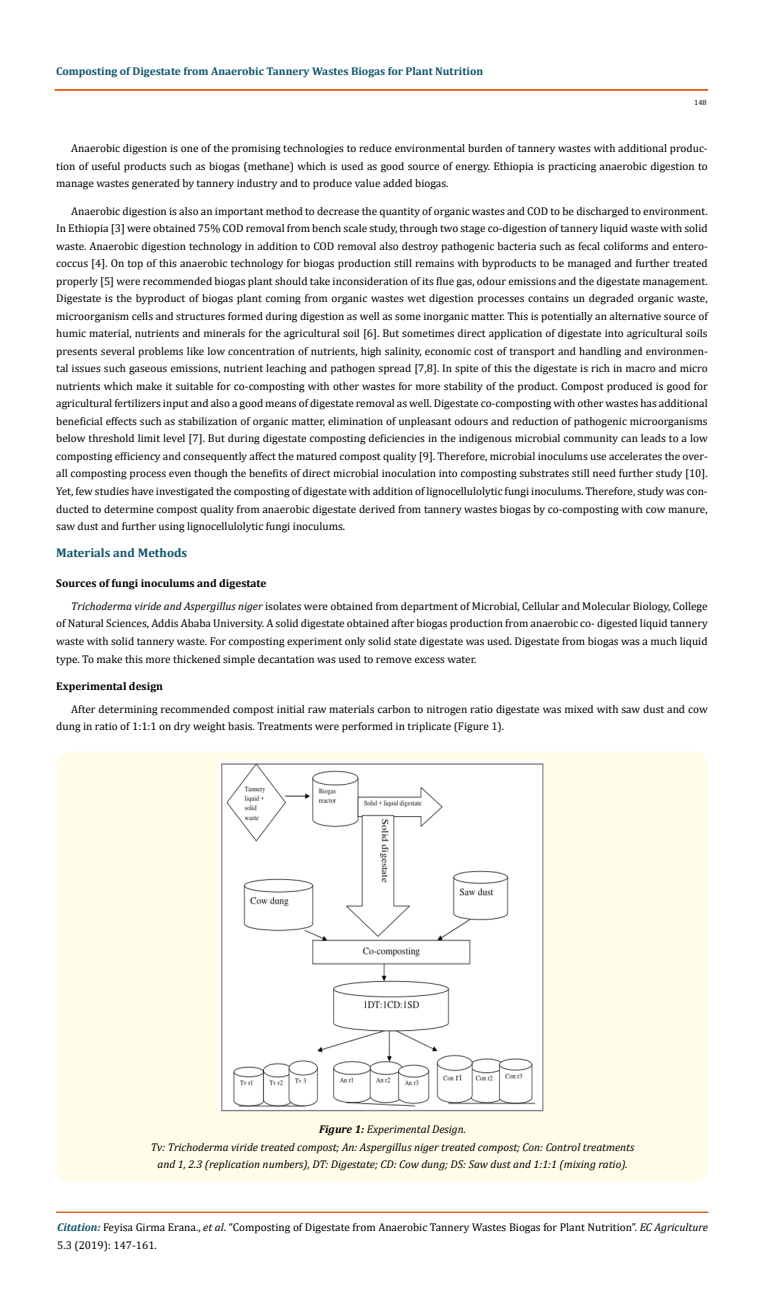
<style>
.page{position:relative;width:764px;height:1307px;background:#fff}
.page>*{position:absolute;margin:0;border:0;box-sizing:border-box;transform-origin:0 0}
.t1{font:700 12.5px "Cambria";color:#0e546a}
.t2{font:11.25px/17.5px "Cambria";color:#000}
.t3{font:italic 11.25px/17.5px "Cambria";color:#000;text-align:center}
.t4{font:700 11.25px "Cambria";color:#0e546a}
.t5{font:700 11.25px "Cambria";color:#000}
.t6{font:7.5px "Cambria";color:#000}
.s1{font-weight:700}
.s2{font-style:italic}
.s3{font-weight:700;font-style:italic;color:#0e546a}
</style>
<div class="page">
<div style="left:55px;top:90px;width:653px;height:1px;border:1px solid #e05d1a"></div>
<hr style="left:56px;top:1212px;width:652px;height:1px;background:#e05d1a">
<div style="left:56px;top:751px;width:652px;height:431px;background:#fffde9;border-radius:15px"></div>
<img style="left:219px;top:760px;width:326px;height:351px">
<p class="t4" style="left:56px;top:63px;width:429px">Composting of Digestate from Anaerobic Tannery Wastes Biogas for Plant Nutrition</p>
<p class="t6" style="left:694px;top:98px;width:14px">148</p>
<p class="t2" style="left:56px;top:139px;width:653px;text-align:justify;text-indent:15px">Anaerobic digestion is one of the promising technologies to reduce environmental burden of tannery wastes with additional produc&shy;tion of useful products such as biogas (methane) which is used as good source of energy. Ethiopia is practicing anaerobic digestion to manage wastes generated by tannery industry and to produce value added biogas.</p>
<p class="t2" style="left:56px;top:202px;width:653px;text-align:justify;text-indent:15px">Anaerobic digestion is also an important method to decrease the quantity of organic wastes and COD to be discharged to environment.<br>In Ethiopia [3] were obtained 75% COD removal from bench scale study, through two stage co-digestion of tannery liquid waste with solid waste. Anaerobic digestion technology in addition to COD removal also destroy pathogenic bacteria such as fecal coliforms and entero&shy;coccus [4]. On top of this anaerobic technology for biogas production still remains with byproducts to be managed and further treated properly [5] were recommended biogas plant should take inconsideration of its flue gas, odour emissions and the digestate management.<br>Digestate is the byproduct of biogas plant coming from organic wastes wet digestion processes contains un degraded organic waste, microorganism cells and structures formed during digestion as well as some inorganic matter. This is potentially an alternative source of humic material, nutrients and minerals for the agricultural soil [6]. But sometimes direct application of digestate into agricultural soils presents several problems like low concentration of nutrients, high salinity, economic cost of transport and handling and environmen&shy;tal issues such gaseous emissions, nutrient leaching and pathogen spread [7,8]. In spite of this the digestate is rich in macro and micro nutrients which make it suitable for co-composting with other wastes for more stability of the product. Compost produced is good for agricultural fertilizers input and also a good means of digestate removal as well. Digestate co-composting with other wastes has additional beneficial effects such as stabilization of organic matter, elimination of unpleasant odours and reduction of pathogenic microorganisms below threshold limit level [7]. But during digestate composting deficiencies in the indigenous microbial community can leads to a low composting efficiency and consequently affect the matured compost quality [9]. Therefore, microbial inoculums use accelerates the over&shy;all composting process even though the benefits of direct microbial inoculation into composting substrates still need further study [10].<br>Yet, few studies have investigated the composting of digestate with addition of lignocellulolytic fungi inoculums. Therefore, study was con&shy;ducted to determine compost quality from anaerobic digestate derived from tannery wastes biogas by co-composting with cow manure, saw dust and further using lignocellulolytic fungi inoculums.</p>
<p class="t1" style="left:56px;top:544px;width:133px">Materials and Methods</p>
<p class="t2" style="left:71px;top:572px;width:638px;line-height:22.5px;text-indent:-15px"><span class="s1">Sources of fungi inoculums and digestate<br></span><span class="s2">Trichoderma viride and Aspergillus niger</span> isolates were obtained from department of Microbial, Cellular and Molecular Biology, College</p>
<p class="t2" style="left:56px;top:614px;width:653px;text-align:justify">of Natural Sciences, Addis Ababa University. A solid digestate obtained after biogas production from anaerobic co- digested liquid tannery waste with solid tannery waste. For composting experiment only solid state digestate was used. Digestate from biogas was a much liquid type. To make this more thickened simple decantation was used to remove excess water.</p>
<p class="t5" style="left:56px;top:678px;width:108px">Experimental design</p>
<p class="t2" style="left:56px;top:700px;width:653px;text-indent:15px">After determining recommended compost initial raw materials carbon to nitrogen ratio digestate was mixed with saw dust and cow dung in ratio of 1:1:1 on dry weight basis. Treatments were performed in triplicate (Figure 1).</p>
<p class="t3" style="left:151px;top:1119px;width:485px"><span class="s1">Figure 1:</span> Experimental Design.<br>Tv: Trichoderma viride treated compost; An: Aspergillus niger treated compost; Con: Control treatments and 1, 2.3 (replication numbers), DT: Digestate; CD: Cow dung; DS: Saw dust and 1:1:1 (mixing ratio).</p>
<p class="t2" style="left:57px;top:1218px;width:652px"><span class="s3">Citation:</span> Feyisa Girma Erana., <span class="s2">et al</span>. “Composting of Digestate from Anaerobic Tannery Wastes Biogas for Plant Nutrition”. <span class="s2">EC Agriculture<br></span>5.3 (2019): 147-161.</p>
</div>
